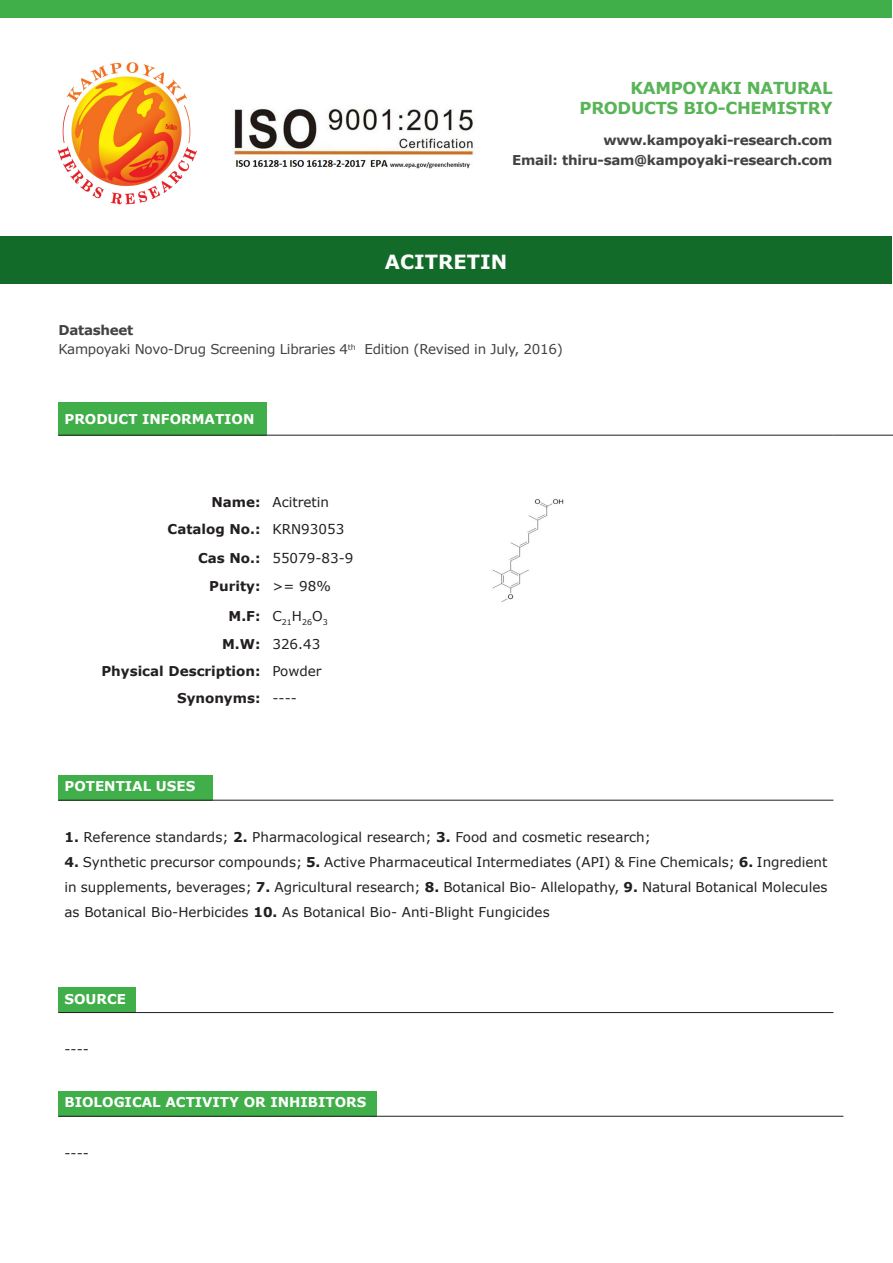
<style>
.page{position:relative;width:893px;height:1263px;background:#fff}
.page>*{position:absolute;margin:0;border:0;box-sizing:border-box;transform-origin:0 0}
.t1{font:700 19.5px "Verdana";color:#fff}
.t2{font:700 16.5px "Verdana";letter-spacing:-.02em;color:#59b457}
.t3{font:13.5px/25.2px "Verdana";color:#231f20;text-align:justify}
.t4{font:700 13.5px "Verdana";letter-spacing:-.02em;color:#414243}
.t5{font:700 13.5px "Verdana";color:#fff}
.t6{font:700 13.5px "Verdana";color:#231f20}
.t7{font:13.5px "Verdana";letter-spacing:-.02em;color:#414243}
.t8{font:7.8px "Verdana";color:#231f20}
.s1{font-weight:700}
</style>
<div class="page">
<img style="left:232px;top:108px;width:243px;height:61px">
<img style="left:57px;top:62px;width:140px;height:143px">
<div style="left:0;top:0;width:892px;height:17px;background:#40ae49"></div>
<div style="left:0;top:236px;width:891px;height:47px;background:#136b29"></div>
<div style="left:58px;top:402px;width:208px;height:33px;background:#40ae49"></div>
<hr style="left:58px;top:435px;width:208px;height:1px;background:#231f20">
<hr style="left:266px;top:435px;width:209px;height:1px;background:#231f20">
<hr style="left:475px;top:435px;width:359px;height:1px;background:#231f20">
<hr style="left:834px;top:435px;width:59px;height:1px;background:#231f20">
<img style="left:492px;top:499px;width:72px;height:103px">
<div style="left:58px;top:775px;width:155px;height:25px;background:#40ae49"></div>
<hr style="left:58px;top:800px;width:155px;height:1px;background:#231f20">
<hr style="left:213px;top:800px;width:620px;height:1px;background:#231f20">
<div style="left:58px;top:987px;width:78px;height:25px;background:#40ae49"></div>
<hr style="left:58px;top:1012px;width:78px;height:1px;background:#231f20">
<hr style="left:136px;top:1012px;width:697px;height:1px;background:#231f20">
<div style="left:58px;top:1091px;width:319px;height:25px;background:#40ae49"></div>
<hr style="left:58px;top:1116px;width:319px;height:1px;background:#231f20">
<hr style="left:377px;top:1116px;width:466px;height:1px;background:#231f20">
<p class="t2" style="left:631px;top:78px;width:203px">KAMPOYAKI NATURAL</p>
<p class="t2" style="left:580px;top:97px;width:254px">PRODUCTS BIO-CHEMISTRY</p>
<p class="t4" style="left:603px;top:132px;width:231px">www.kampoyaki-research.com</p>
<p class="t4" style="left:512px;top:151px;width:322px">Email: thiru-sam@kampoyaki-research.com</p>
<p class="t1" style="left:385px;top:249px;width:124px">ACITRETIN</p>
<p class="t4" style="left:58px;top:321px;width:76px">Datasheet</p>
<p class="t7" style="left:58px;top:341px;width:506px">Kampoyaki Novo-Drug Screening Libraries 4<sup>th</sup> Edition (Revised in July, 2016)</p>
<p class="t5" style="left:64px;top:410px;width:192px">PRODUCT INFORMATION</p>
<p class="t6" style="left:211px;top:494px;width:51px">Name:</p>
<p class="t3" style="left:272px;top:490px;width:58px">Acitretin</p>
<p class="t6" style="left:168px;top:520px;width:94px">Catalog No.:</p>
<p class="t3" style="left:272px;top:517px;width:73px">KRN93053</p>
<p class="t6" style="left:198px;top:549px;width:64px">Cas No.:</p>
<p class="t3" style="left:272px;top:545px;width:82px">55079-83-9</p>
<p class="t6" style="left:209px;top:578px;width:53px">Purity:</p>
<p class="t3" style="left:272px;top:574px;width:60px">&gt;= 98%</p>
<p class="t6" style="left:229px;top:607px;width:33px">M.F:</p>
<p class="t8" style="left:272px;top:617px;width:57px"><sup>C</sup>21<sup>H</sup>26<sup>O</sup>3</p>
<p class="t6" style="left:222px;top:635px;width:40px">M.W:</p>
<p class="t3" style="left:272px;top:632px;width:49px">326.43</p>
<p class="t6" style="left:101px;top:662px;width:161px">Physical Description:</p>
<p class="t3" style="left:272px;top:658px;width:51px">Powder</p>
<p class="t6" style="left:177px;top:689px;width:85px">Synonyms:</p>
<p class="t3" style="left:272px;top:685px;width:26px">----</p>
<p class="t5" style="left:64px;top:778px;width:132px">POTENTIAL USES</p>
<p class="t3" style="left:64px;top:824px;width:588px"><span class="s1">1.</span> Reference standards; <span class="s1">2.</span> Pharmacological research; <span class="s1">3.</span> Food and cosmetic research;</p>
<p class="t3" style="left:64px;top:849px;width:764px"><span class="s1">4.</span> Synthetic precursor compounds; <span class="s1">5.</span> Active Pharmaceutical Intermediates (API) &amp; Fine Chemicals; <span class="s1">6.</span> Ingredient in supplements, beverages; <span class="s1">7.</span> Agricultural research; <span class="s1">8.</span> Botanical Bio- Allelopathy, <span class="s1">9.</span> Natural Botanical Molecules as Botanical Bio-Herbicides <span class="s1">10.</span> As Botanical Bio- Anti-Blight Fungicides</p>
<p class="t5" style="left:64px;top:990px;width:63px">SOURCE</p>
<p class="t3" style="left:64px;top:1037px;width:26px">----</p>
<p class="t5" style="left:64px;top:1094px;width:303px">BIOLOGICAL ACTIVITY OR INHIBITORS</p>
<p class="t3" style="left:64px;top:1140px;width:26px">----</p>
</div>
